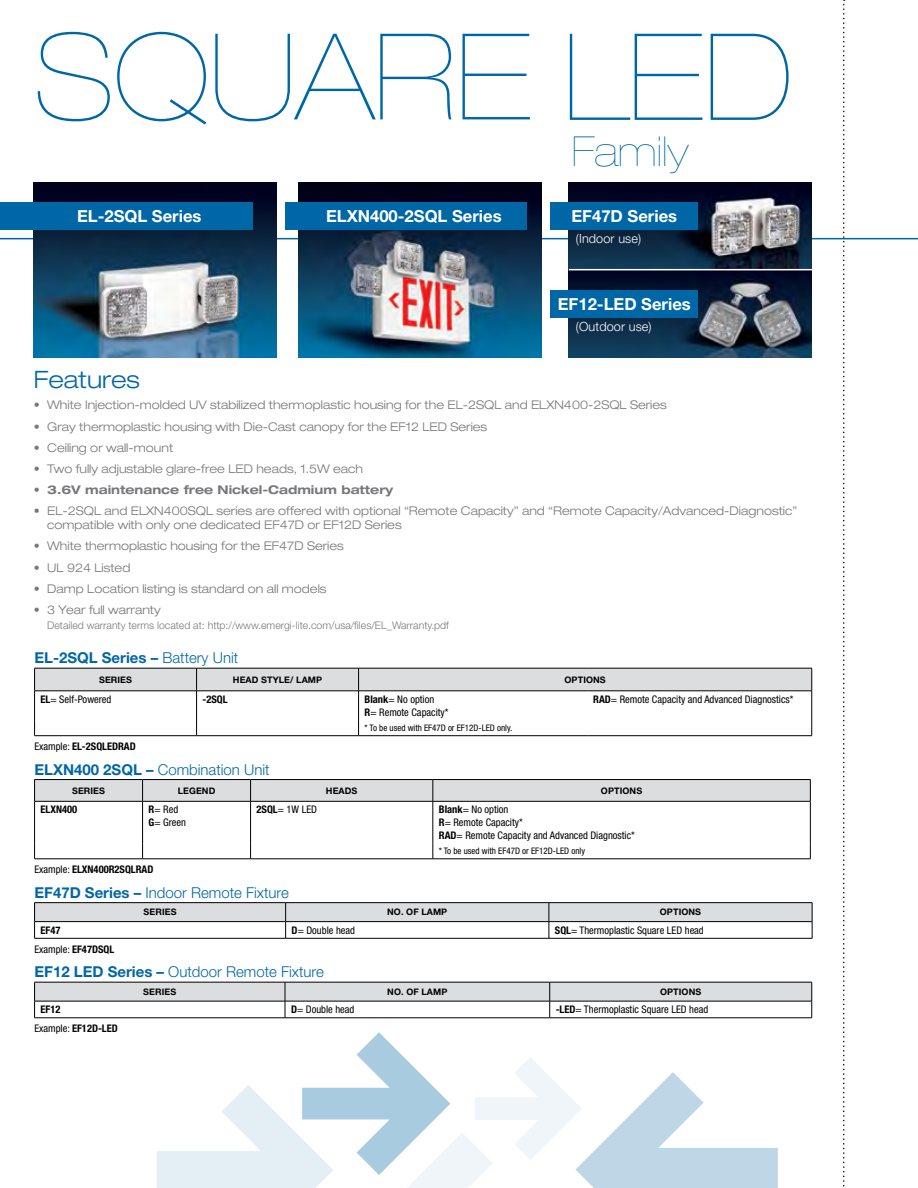
<style>
.page{position:relative;width:918px;height:1188px;background:#fff}
.page>*{position:absolute;margin:0;border:0;box-sizing:border-box;transform-origin:0 0}
.t1{font:200 expanded 120px "Helvetica Neue LT Std";color:#0067a6}
.t2{font:200 expanded 41.4px "Helvetica Neue LT Std";color:#0067a6}
.t3{font:300 expanded 24px "Helvetica Neue LT Pro";color:#0067a6}
.t4{font:700 16.65px "Helvetica Neue LT Std";color:#fff}
.t5{font:300 15px "Helvetica Neue LT Std";color:#0067a6}
.t6{font:700 15px "Helvetica Neue LT Std";color:#0067a6}
.t7{font:300 12.6px "Helvetica Neue LT Std";letter-spacing:.01em;color:#fff}
.t8{font:300 expanded 12px/14.4px "Helvetica Neue LT Pro";color:#77787b}
.t9{font:700 expanded 12px "Helvetica Neue LT Pro";color:#77787b}
.t10{font:condensed 10.5px/12.6px "Helvetica Neue LT Std";color:#000}
.t11{font:300 10.5px "Helvetica Neue LT Pro";color:#77787b}
.t12{font:700 condensed 10.5px "Helvetica Neue LT Std";color:#000}
.t13{font:700 9px "Helvetica Neue LT Std";letter-spacing:.01em;color:#000}
.t14{font:condensed 9px "Helvetica Neue LT Std";color:#000}
.s1{font-size:120.6px}
.s2{font-weight:300}
.s3{font-weight:700}
.s4{font-weight:400}
</style>
<div class="page">
<hr style="left:0;top:238px;width:918px;height:1px;background:#0067a6">
<img style="left:569px;top:182px;width:243px;height:175px">
<img style="left:34px;top:182px;width:243px;height:175px">
<img style="left:298px;top:182px;width:243px;height:175px">
<div style="left:0;top:203px;width:253px;height:27px;background:#0067a6"></div>
<div style="left:285px;top:203px;width:241px;height:27px;background:#0067a6"></div>
<div style="left:551px;top:203px;width:147px;height:27px;background:#0067a6"></div>
<div style="left:551px;top:290px;width:147px;height:28px;background:#0067a6"></div>
<svg style="left:157px;top:1032px;width:621px;height:156px"></svg>
<svg style="left:843px;top:0;width:2px;height:1187px"></svg>
<hr style="left:569px;top:269px;width:243px;height:1px;background:#fff">
<svg style="left:34px;top:668px;width:778px;height:68px"></svg>
<hr style="left:34px;top:735px;width:163px;height:1px;background:#000">
<hr style="left:197px;top:735px;width:162px;height:1px;background:#000">
<hr style="left:34px;top:801px;width:109px;height:1px;background:#000">
<hr style="left:143px;top:801px;width:108px;height:1px;background:#000">
<hr style="left:251px;top:801px;width:182px;height:1px;background:#000">
<hr style="left:433px;top:801px;width:378px;height:1px;background:#000">
<hr style="left:34px;top:779px;width:109px;height:1px;background:#000">
<hr style="left:143px;top:779px;width:108px;height:1px;background:#000">
<hr style="left:251px;top:779px;width:182px;height:1px;background:#000">
<hr style="left:433px;top:779px;width:378px;height:1px;background:#000">
<svg style="left:34px;top:780px;width:777px;height:21px;background:#d8d9d9"></svg>
<hr style="left:34px;top:802px;width:1px;height:41px;background:#000">
<hr style="left:142px;top:802px;width:1px;height:41px;background:#000">
<hr style="left:250px;top:802px;width:1px;height:41px;background:#000">
<hr style="left:433px;top:802px;width:1px;height:41px;background:#000">
<hr style="left:810px;top:802px;width:1px;height:41px;background:#000">
<svg style="left:34px;top:843px;width:1px;height:16px"></svg>
<svg style="left:142px;top:843px;width:1px;height:16px"></svg>
<svg style="left:250px;top:843px;width:1px;height:16px"></svg>
<svg style="left:433px;top:843px;width:1px;height:16px"></svg>
<svg style="left:810px;top:843px;width:1px;height:16px"></svg>
<hr style="left:34px;top:859px;width:109px;height:1px;background:#000">
<hr style="left:143px;top:859px;width:108px;height:1px;background:#000">
<hr style="left:251px;top:859px;width:182px;height:1px;background:#000">
<hr style="left:433px;top:859px;width:378px;height:1px;background:#000">
<hr style="left:34px;top:902px;width:252px;height:1px;background:#000">
<hr style="left:286px;top:902px;width:263px;height:1px;background:#000">
<hr style="left:549px;top:902px;width:263px;height:1px;background:#000">
<hr style="left:34px;top:938px;width:252px;height:1px;background:#000">
<hr style="left:286px;top:938px;width:263px;height:1px;background:#000">
<hr style="left:549px;top:938px;width:263px;height:1px;background:#000">
<svg style="left:34px;top:903px;width:779px;height:35px"></svg>
<hr style="left:34px;top:1018px;width:251px;height:1px;background:#000">
<hr style="left:285px;top:1018px;width:265px;height:1px;background:#000">
<hr style="left:550px;top:1018px;width:262px;height:1px;background:#000">
<svg style="left:34px;top:982px;width:778px;height:36px"></svg>
<h1 class="t1" style="left:34px;top:7px;width:761px">SQUARE <span class="s1">LED</span></h1>
<h2 class="t2" style="left:572px;top:127px;width:118px">Family</h2>
<h3 class="t4" style="left:77px;top:206px;width:126px">EL-2SQL Series</h3>
<h3 class="t4" style="left:326px;top:206px;width:177px">ELXN400-2SQL Series</h3>
<h3 class="t4" style="left:571px;top:206px;width:107px">EF47D Series</h3>
<p class="t7" style="left:576px;top:231px;width:67px">(Indoor use)</p>
<h3 class="t4" style="left:558px;top:294px;width:135px">EF12-LED Series</h3>
<p class="t7" style="left:576px;top:319px;width:77px">(Outdoor use)</p>
<h3 class="t3" style="left:34px;top:366px;width:108px">Features</h3>
<p class="t8" style="left:34px;top:398px;width:635px">• White Injection-molded UV stabilized thermoplastic housing for the EL-2SQL and ELXN400-2SQL Series</p>
<p class="t8" style="left:34px;top:419px;width:455px">• Gray thermoplastic housing with Die-Cast canopy for the EF12 LED Series</p>
<p class="t8" style="left:34px;top:440px;width:141px">• Ceiling or wall-mount</p>
<p class="t8" style="left:34px;top:461px;width:331px">• Two fully adjustable glare-free LED heads, 1.5W each</p>
<p class="t9" style="left:34px;top:482px;width:361px"><span class="s2">•</span> 3.6V maintenance free Nickel-Cadmium battery</p>
<p class="t8" style="left:47px;top:503px;width:752px;text-indent:-14px">• EL-2SQL and ELXN400SQL series are offered with optional “Remote Capacity” and “Remote Capacity/Advanced-Diagnostic” compatible with only one dedicated EF47D or EF12D Series</p>
<p class="t8" style="left:34px;top:539px;width:312px">• White thermoplastic housing for the EF47D Series</p>
<p class="t8" style="left:34px;top:560px;width:98px">• UL 924 Listed</p>
<p class="t8" style="left:34px;top:581px;width:294px">• Damp Location listing is standard on all models</p>
<p class="t8" style="left:34px;top:603px;width:129px">• 3 Year full warranty</p>
<p class="t11" style="left:47px;top:619px;width:403px">Detailed warranty terms located at: http://www.emergi-lite.com/usa/files/EL_Warranty.pdf</p>
<p class="t6" style="left:34px;top:649px;width:205px">EL-2SQL Series – <span class="s2">Battery Unit</span></p>
<p class="t13" style="left:99px;top:674px;width:34px">SERIES</p>
<p class="t13" style="left:233px;top:674px;width:91px">HEAD STYLE/ LAMP</p>
<p class="t13" style="left:565px;top:674px;width:43px">OPTIONS</p>
<p class="t10" style="left:41px;top:693px;width:72px"><span class="s3">EL</span>= Self-Powered</p>
<p class="t12" style="left:203px;top:693px;width:27px">-2SQL</p>
<p class="t10" style="left:365px;top:693px;width:85px"><span class="s3">Blank</span>= No option<br><span class="s3">R</span>= Remote Capacity*</p>
<p class="t10" style="left:593px;top:693px;width:202px"><span class="s3">RAD</span>= Remote Capacity and Advanced Diagnostics*</p>
<p class="t14" style="left:365px;top:723px;width:149px">* To be used with EF47D or EF12D-LED only.</p>
<p class="t12" style="left:34px;top:740px;width:103px"><span class="s4">Example:</span> EL-2SQLEDRAD</p>
<p class="t5" style="left:34px;top:760px;width:237px"><span class="s3">ELXN400 2SQL –</span> Combination Unit</p>
<p class="t13" style="left:72px;top:785px;width:34px">SERIES</p>
<p class="t13" style="left:178px;top:785px;width:39px">LEGEND</p>
<p class="t13" style="left:326px;top:785px;width:33px">HEADS</p>
<p class="t13" style="left:601px;top:785px;width:43px">OPTIONS</p>
<p class="t12" style="left:41px;top:803px;width:38px">ELXN400</p>
<p class="t10" style="left:149px;top:803px;width:39px"><span class="s3">R</span>= Red<br><span class="s3">G</span>= Green</p>
<p class="t10" style="left:257px;top:803px;width:62px"><span class="s3">2SQL</span>= 1W LED</p>
<p class="t10" style="left:439px;top:803px;width:198px"><span class="s3">Blank</span>= No option<br><span class="s3">R</span>= Remote Capacity*<br><span class="s3">RAD</span>= Remote Capacity and Advanced Diagnostic*</p>
<p class="t14" style="left:439px;top:846px;width:148px">* To be used with EF47D or EF12D-LED only</p>
<p class="t12" style="left:34px;top:863px;width:121px"><span class="s4">Example:</span> ELXN400R2SQLRAD</p>
<p class="t5" style="left:34px;top:883px;width:256px"><span class="s3">EF47D Series –</span> Indoor Remote Fixture</p>
<p class="t13" style="left:144px;top:907px;width:34px">SERIES</p>
<p class="t13" style="left:387px;top:907px;width:62px">NO. OF LAMP</p>
<p class="t13" style="left:660px;top:907px;width:43px">OPTIONS</p>
<p class="t12" style="left:41px;top:924px;width:21px">EF47</p>
<p class="t10" style="left:292px;top:924px;width:65px"><span class="s3">D</span>= Double head</p>
<p class="t10" style="left:555px;top:924px;width:150px"><span class="s3">SQL</span>= Thermoplastic Square LED head</p>
<p class="t10" style="left:34px;top:943px;width:81px">Example: <span class="s3">EF47DSQL</span></p>
<p class="t5" style="left:34px;top:963px;width:291px"><span class="s3">EF12 LED Series –</span> Outdoor Remote Fixture</p>
<p class="t13" style="left:143px;top:986px;width:34px">SERIES</p>
<p class="t13" style="left:387px;top:986px;width:62px">NO. OF LAMP</p>
<p class="t13" style="left:660px;top:986px;width:43px">OPTIONS</p>
<p class="t12" style="left:41px;top:1003px;width:21px">EF12</p>
<p class="t10" style="left:291px;top:1003px;width:65px"><span class="s3">D</span>= Double head</p>
<p class="t10" style="left:556px;top:1003px;width:154px"><span class="s3">-LED</span>= Thermoplastic Square LED head</p>
<p class="t12" style="left:34px;top:1022px;width:85px"><span class="s4">Example:</span> EF12D-LED</p>
</div>
